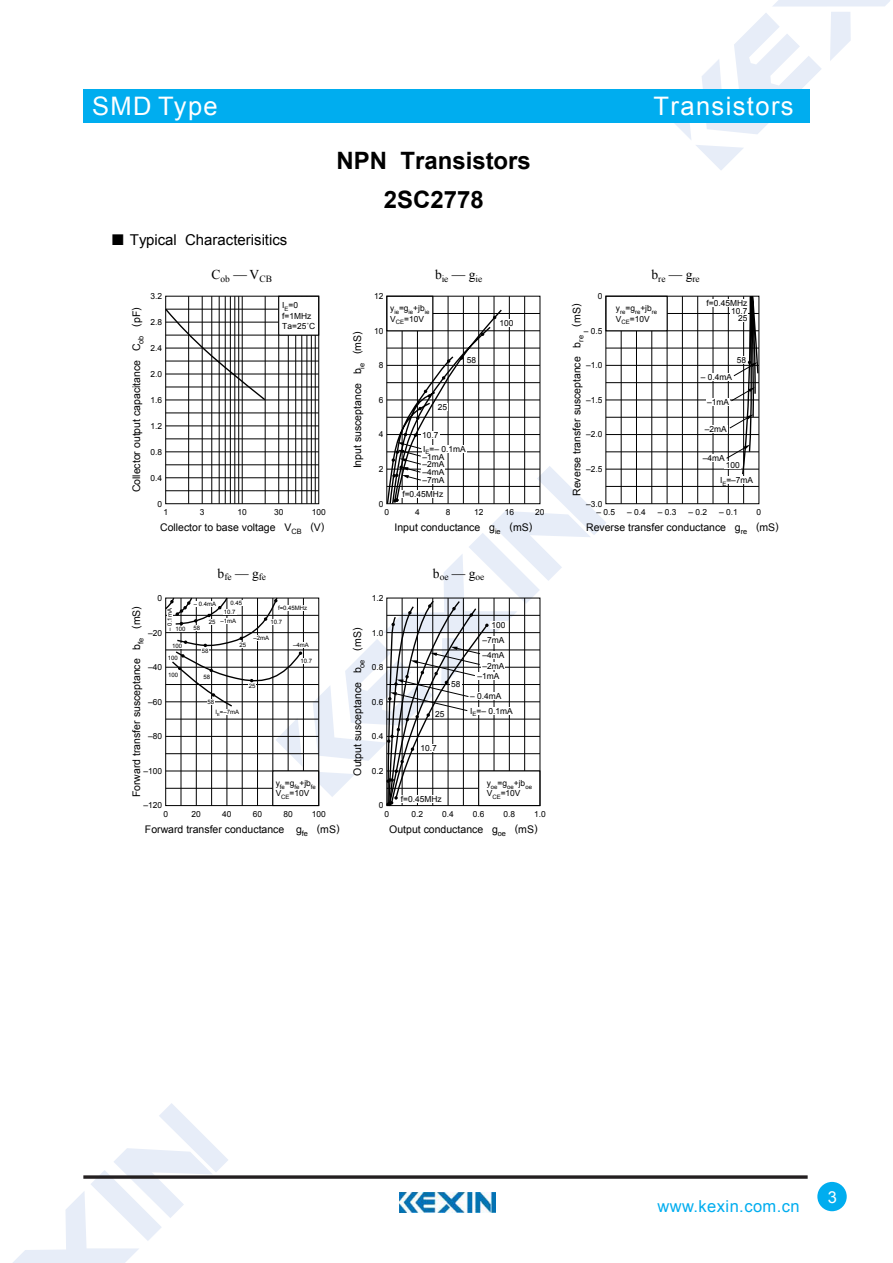
<style>
.page{position:relative;width:893px;height:1263px;background:#fff}
.page>*{position:absolute;margin:0;border:0;box-sizing:border-box;transform-origin:0 0}
.t1{font:25.5px "Arial";letter-spacing:.055em;color:#fff}
.t2{font:700 24px/39.3px "Arial";color:#000;text-align:center}
.t3{font:16.5px "Arial";letter-spacing:.025em;color:#00adef}
.t4{font:16.5px "Arial";color:#fff}
.t5{font:15px "Arial";color:#000}
.t6{font:10.5px "Arial";color:#000}
.t7{font:9.45px "Times New Roman";color:#000}
.t8{font:8.4px/10.2px "Arial";color:#000}
.t9{font:6px "Arial";color:#000}
.s1{font-family:"Sim Sun"}
</style>
<div class="page">
<svg style="left:674px;top:0;width:216px;height:170px"></svg>
<svg style="left:13px;top:1103px;width:215px;height:160px"></svg>
<div style="left:83px;top:89px;width:726px;height:34px;background:#00adef"></div>
<svg style="left:83px;top:1175px;width:725px;height:4px;background:#433f40"></svg>
<div style="left:817px;top:1182px;width:30px;height:29px;background:#00adef;border-radius:50%"></div>
<img style="left:400px;top:1193px;width:95px;height:20px">
<svg style="left:165px;top:295px;width:595px;height:511px"></svg>
<h1 class="t1" style="left:92px;top:89px;width:127px">SMD Type</h1>
<h2 class="t2" style="left:336px;top:142px;width:196px">NPN Transistors<br>2SC2778</h2>
<h1 class="t1" style="left:654px;top:89px;width:141px">Transistors</h1>
<h3 class="t5" style="left:111px;top:230px;width:178px"><span class="s1">■</span> Typical Characterisitics</h3>
<p class="t7" style="left:212px;top:272px;width:62px"><sup>C</sup>ob <sup>—</sup> <sup>V</sup>CB</p>
<p class="t7" style="left:435px;top:272px;width:49px"><sup>b</sup>ie <sup>—</sup> <sup>g</sup>ie</p>
<p class="t7" style="left:651px;top:272px;width:50px"><sup>b</sup>re <sup>—</sup> <sup>g</sup>re</p>
<p class="t8" style="left:151px;top:291px;width:13px">3.2</p>
<p class="t6" style="left:130px;top:492px;width:187px;rotate:-90deg">Collector output capacitance C<sub>ob</sub> (pF)</p>
<p class="t8" style="left:151px;top:317px;width:13px">2.8</p>
<p class="t8" style="left:151px;top:343px;width:13px">2.4</p>
<p class="t8" style="left:151px;top:369px;width:13px">2.0</p>
<p class="t8" style="left:151px;top:395px;width:13px">1.6</p>
<p class="t8" style="left:151px;top:421px;width:13px">1.2</p>
<p class="t8" style="left:151px;top:447px;width:13px">0.8</p>
<p class="t8" style="left:151px;top:473px;width:13px">0.4</p>
<p class="t8" style="left:158px;top:499px;width:6px">0</p>
<p class="t8" style="left:282px;top:300px;width:34px">I<sub>E</sub>=0 f=1MHz<br>Ta=25˚C</p>
<p class="t8" style="left:163px;top:507px;width:6px">1</p>
<p class="t8" style="left:200px;top:507px;width:6px">3</p>
<p class="t8" style="left:238px;top:507px;width:11px">10</p>
<p class="t8" style="left:274px;top:507px;width:11px">30</p>
<p class="t8" style="left:312px;top:507px;width:16px">100</p>
<p class="t6" style="left:160px;top:520px;width:166px">Collector to base voltage V<sub>CB</sub> (V)</p>
<p class="t6" style="left:351px;top:468px;width:139px;rotate:-90deg">Input susceptance b<sub>ie</sub> (mS)</p>
<p class="t8" style="left:374px;top:291px;width:11px">12</p>
<p class="t8" style="left:374px;top:326px;width:11px">10</p>
<p class="t8" style="left:379px;top:360px;width:6px">8</p>
<p class="t8" style="left:379px;top:395px;width:6px">6</p>
<p class="t8" style="left:379px;top:429px;width:6px">4</p>
<p class="t8" style="left:379px;top:464px;width:6px">2</p>
<p class="t8" style="left:390px;top:303px;width:41px">y<sub>ie</sub>=g<sub>ie</sub>+jb<sub>ie<br></sub>V<sub>CE</sub>=10V</p>
<p class="t8" style="left:467px;top:355px;width:11px">58</p>
<p class="t8" style="left:438px;top:402px;width:11px">25</p>
<p class="t8" style="left:422px;top:430px;width:18px">10.7</p>
<p class="t8" style="left:423px;top:444px;width:44px">I<sub>E</sub>=– 0.1mA</p>
<p class="t8" style="left:423px;top:453px;width:23px;line-height:7.6px;text-align:justify">–1mA –2mA –4mA –7mA</p>
<p class="t8" style="left:379px;top:499px;width:6px">0</p>
<p class="t8" style="left:402px;top:489px;width:42px">f=0.45MHz</p>
<p class="t8" style="left:499px;top:318px;width:16px">100</p>
<p class="t8" style="left:384px;top:507px;width:6px">0</p>
<p class="t8" style="left:415px;top:507px;width:6px">4</p>
<p class="t8" style="left:446px;top:507px;width:6px">8</p>
<p class="t8" style="left:474px;top:507px;width:11px">12</p>
<p class="t8" style="left:505px;top:507px;width:11px">16</p>
<p class="t8" style="left:535px;top:507px;width:11px">20</p>
<p class="t6" style="left:394px;top:520px;width:139px">Input conductance g<sub>ie</sub> (mS)</p>
<p class="t7" style="left:217px;top:571px;width:50px"><sup>b</sup>fe <sup>—</sup> <sup>g</sup>fe</p>
<p class="t7" style="left:433px;top:571px;width:53px"><sup>b</sup>oe <sup>—</sup> <sup>g</sup>oe</p>
<p class="t8" style="left:158px;top:593px;width:6px">0</p>
<p class="t8" style="left:148px;top:628px;width:16px">–20</p>
<p class="t8" style="left:148px;top:662px;width:16px">–40</p>
<p class="t8" style="left:148px;top:697px;width:16px">–60</p>
<p class="t8" style="left:148px;top:731px;width:16px">–80</p>
<p class="t8" style="left:144px;top:766px;width:20px">–100</p>
<p class="t9" style="left:194px;top:600px;width:24px">– 0.4mA</p>
<p class="t9" style="left:230px;top:599px;width:13px">0.45</p>
<p class="t9" style="left:278px;top:604px;width:31px">f=0.45MHz</p>
<p class="t6" style="left:130px;top:797px;width:193px;rotate:-90deg">Forward transfer susceptance b<sub>fe</sub> (mS)</p>
<p class="t9" style="left:166px;top:631px;width:24px;rotate:-90deg">– 0.1mA</p>
<p class="t9" style="left:220px;top:617px;width:17px">–1mA</p>
<p class="t9" style="left:224px;top:608px;width:13px">10.7</p>
<p class="t9" style="left:270px;top:618px;width:13px">10.7</p>
<p class="t9" style="left:209px;top:618px;width:8px">25</p>
<p class="t9" style="left:175px;top:625px;width:12px">100</p>
<p class="t9" style="left:193px;top:624px;width:8px">58</p>
<p class="t9" style="left:254px;top:634px;width:17px">–2mA</p>
<p class="t9" style="left:239px;top:641px;width:8px">25</p>
<p class="t9" style="left:293px;top:641px;width:17px">–4mA</p>
<p class="t9" style="left:172px;top:642px;width:12px">100</p>
<p class="t9" style="left:202px;top:647px;width:8px">58</p>
<p class="t9" style="left:203px;top:673px;width:8px">58</p>
<p class="t9" style="left:207px;top:698px;width:8px">58</p>
<p class="t9" style="left:168px;top:654px;width:12px">100</p>
<p class="t9" style="left:300px;top:657px;width:13px">10.7</p>
<p class="t9" style="left:168px;top:671px;width:12px">100</p>
<p class="t9" style="left:249px;top:682px;width:8px">25</p>
<p class="t9" style="left:215px;top:708px;width:25px">I<sub>E</sub>=–7mA</p>
<p class="t8" style="left:276px;top:778px;width:42px">y<sub>fe</sub>=g<sub>fe</sub>+jb<sub>fe<br></sub>V<sub>CE</sub>=10V</p>
<p class="t8" style="left:144px;top:801px;width:20px">–120</p>
<p class="t8" style="left:163px;top:809px;width:6px">0</p>
<p class="t8" style="left:192px;top:809px;width:11px">20</p>
<p class="t8" style="left:222px;top:809px;width:11px">40</p>
<p class="t8" style="left:253px;top:809px;width:11px">60</p>
<p class="t8" style="left:283px;top:809px;width:11px">80</p>
<p class="t8" style="left:312px;top:809px;width:16px">100</p>
<p class="t6" style="left:145px;top:822px;width:196px">Forward transfer conductance g<sub>fe</sub> (mS)</p>
<p class="t8" style="left:372px;top:593px;width:13px">1.2</p>
<p class="t8" style="left:372px;top:628px;width:13px">1.0</p>
<p class="t8" style="left:372px;top:662px;width:13px">0.8</p>
<p class="t8" style="left:372px;top:697px;width:13px">0.6</p>
<p class="t8" style="left:372px;top:731px;width:13px">0.4</p>
<p class="t8" style="left:372px;top:766px;width:13px">0.2</p>
<p class="t6" style="left:351px;top:776px;width:149px;rotate:-90deg">Output susceptance b<sub>oe</sub> (mS)</p>
<p class="t8" style="left:379px;top:801px;width:6px">0</p>
<p class="t8" style="left:451px;top:679px;width:11px">58</p>
<p class="t8" style="left:435px;top:709px;width:11px">25</p>
<p class="t8" style="left:491px;top:620px;width:16px">100</p>
<p class="t8" style="left:483px;top:632px;width:23px;line-height:15.1px">–7mA –4mA</p>
<p class="t8" style="left:477px;top:661px;width:29px;text-indent:5px">–2mA –1mA</p>
<p class="t8" style="left:470px;top:691px;width:33px">– 0.4mA</p>
<p class="t8" style="left:470px;top:706px;width:44px">I<sub>E</sub>=– 0.1mA</p>
<p class="t8" style="left:420px;top:743px;width:18px">10.7</p>
<p class="t8" style="left:401px;top:794px;width:42px">f=0.45MHz</p>
<p class="t8" style="left:487px;top:778px;width:47px">y<sub>oe</sub>=g<sub>oe</sub>+jb<sub>oe<br></sub>V<sub>CE</sub>=10V</p>
<p class="t8" style="left:384px;top:809px;width:6px">0</p>
<p class="t8" style="left:412px;top:809px;width:13px">0.2</p>
<p class="t8" style="left:442px;top:809px;width:13px">0.4</p>
<p class="t8" style="left:473px;top:809px;width:13px">0.6</p>
<p class="t8" style="left:503px;top:809px;width:13px">0.8</p>
<p class="t8" style="left:534px;top:809px;width:13px">1.0</p>
<p class="t6" style="left:389px;top:822px;width:150px">Output conductance g<sub>oe</sub> (mS)</p>
<p class="t8" style="left:598px;top:291px;width:6px">0</p>
<p class="t8" style="left:584px;top:326px;width:20px">– 0.5</p>
<p class="t8" style="left:586px;top:360px;width:18px">–1.0</p>
<p class="t8" style="left:586px;top:395px;width:18px">–1.5</p>
<p class="t8" style="left:586px;top:429px;width:18px">–2.0</p>
<p class="t8" style="left:586px;top:464px;width:18px">–2.5</p>
<p class="t6" style="left:570px;top:496px;width:194px;rotate:-90deg">Reverse transfer susceptance b<sub>re</sub> (mS)</p>
<p class="t8" style="left:586px;top:499px;width:18px">–3.0</p>
<p class="t8" style="left:616px;top:303px;width:43px">y<sub>re</sub>=g<sub>re</sub>+jb<sub>re<br></sub>V<sub>CE</sub>=10V</p>
<p class="t8" style="left:707px;top:298px;width:42px">f=0.45MHz</p>
<p class="t8" style="left:731px;top:306px;width:18px">10.7</p>
<p class="t8" style="left:738px;top:313px;width:11px">25</p>
<p class="t8" style="left:737px;top:355px;width:11px">58</p>
<p class="t8" style="left:701px;top:372px;width:33px">– 0.4mA</p>
<p class="t8" style="left:707px;top:397px;width:23px">–1mA</p>
<p class="t8" style="left:705px;top:424px;width:23px">–2mA</p>
<p class="t8" style="left:703px;top:453px;width:23px">–4mA</p>
<p class="t8" style="left:726px;top:460px;width:16px">100</p>
<p class="t8" style="left:720px;top:475px;width:35px">I<sub>E</sub>=–7mA</p>
<p class="t8" style="left:596px;top:507px;width:20px">– 0.5</p>
<p class="t8" style="left:627px;top:507px;width:20px">– 0.4</p>
<p class="t8" style="left:658px;top:507px;width:20px">– 0.3</p>
<p class="t8" style="left:688px;top:507px;width:20px">– 0.2</p>
<p class="t8" style="left:719px;top:507px;width:20px">– 0.1</p>
<p class="t8" style="left:756px;top:507px;width:6px">0</p>
<p class="t6" style="left:586px;top:520px;width:194px">Reverse transfer conductance g<sub>re</sub> (mS)</p>
<h3 class="t3" style="left:657px;top:1196px;width:144px">www.kexin.com.cn</h3>
<h3 class="t4" style="left:828px;top:1186px;width:11px">3</h3>
</div>
